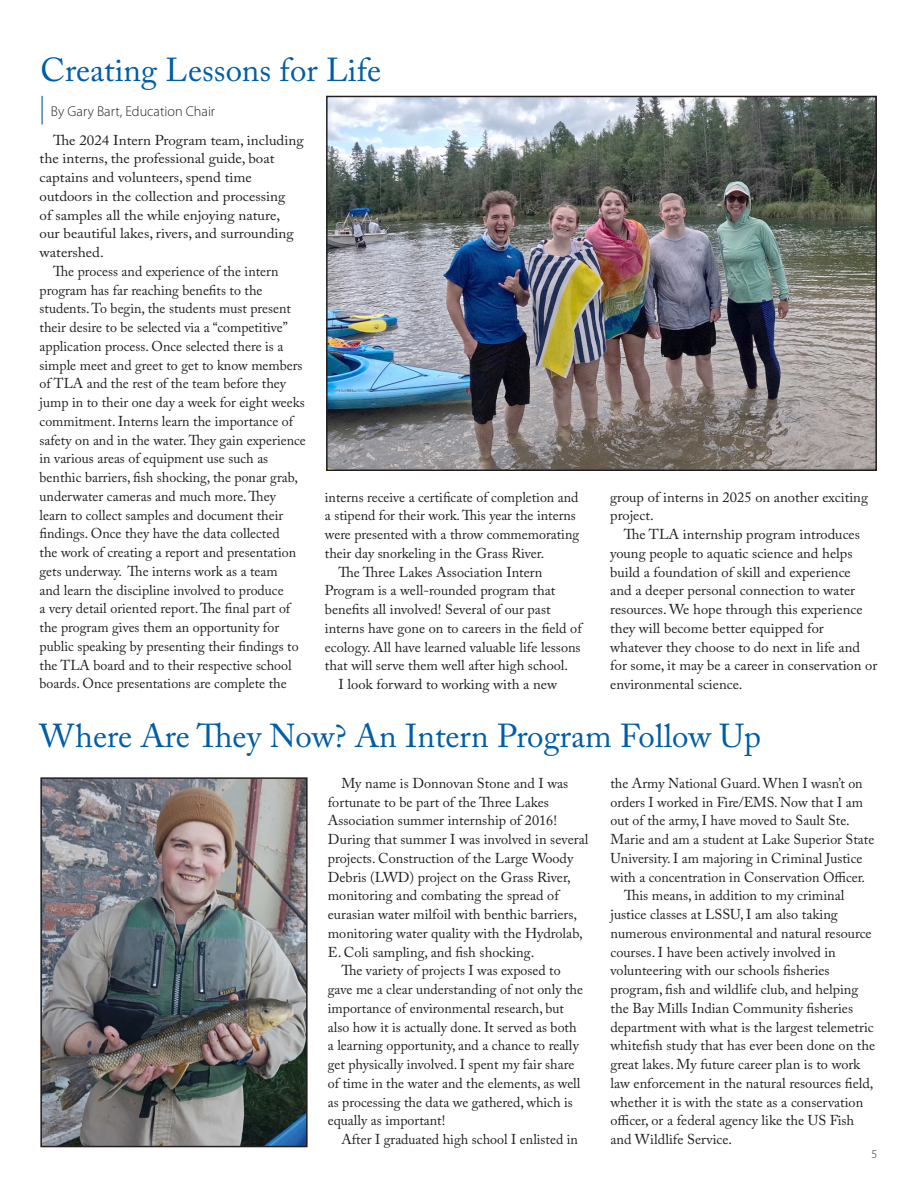
<style>
.page{position:relative;width:918px;height:1188px;background:#fff}
.page>*{position:absolute;margin:0;border:0;box-sizing:border-box;transform-origin:0 0}
.HEADLINE_22pt_BLUE{font:33px "Adobe Caslon Pro";color:#015da6}
.Body_Text{font:14.25px/18.8px "Adobe Caslon Pro";color:#231f20}
.Body_Text-2{font:14.25px/18.8px "Adobe Caslon Pro";color:#231f20;scale:1.05 1}
.Byline{font:300 14.25px "Myriad Pro";color:#231f20}
.t1{font:300 12px "Myriad Pro";color:#231f20}
</style>
<div class="page">
<img style="left:329px;top:99px;width:545px;height:369px">
<div style="left:326px;top:96px;width:551px;height:375px;border:2px solid #231f20"></div>
<img style="left:43px;top:780px;width:262px;height:364px">
<div style="left:40px;top:777px;width:268px;height:370px;border:2px solid #231f20"></div>
<hr style="left:41px;top:96px;width:2px;height:29px;background:#4a81bf">
<p class="HEADLINE_22pt_BLUE" style="left:40px;top:50px;width:342px">Creating Lessons for Life</p>
<p class="Byline" style="left:51px;top:102px;width:166px">By Gary Bart, Education Chair</p>
<p class="Body_Text-2" style="left:40px;top:130px;width:253px;text-indent:14px">The 2024 Intern Program team, including the interns, the professional guide, boat captains and volunteers, spend time outdoors in the collection and processing<br>of samples all the while enjoying nature, our beautiful lakes, rivers, and surrounding watershed.</p>
<p class="Body_Text" style="left:40px;top:262px;width:268px;text-indent:14px">The process and experience of the intern program has far reaching benefits to the students. To begin, the students must present their desire to be selected via a “competitive” application process. Once selected there is a simple meet and greet to get to know members of TLA and the rest of the team before they jump in to their one day a week for eight weeks commitment. Interns learn the importance of safety on and in the water. They gain experience in various areas of equipment use such as benthic barriers, fish shocking, the ponar grab, underwater cameras and much more. They learn to collect samples and document their findings. Once they have the data collected<br>the work of creating a report and presentation gets underway. The interns work as a team<br>and learn the discipline involved to produce<br>a very detail oriented report. The final part of the program gives them an opportunity for public speaking by presenting their findings to the TLA board and to their respective school boards. Once presentations are complete the</p>
<p class="Body_Text" style="left:325px;top:487px;width:256px">interns receive a certificate of completion and a stipend for their work. This year the interns were presented with a throw commemorating their day snorkeling in the Grass River.</p>
<p class="Body_Text" style="left:325px;top:562px;width:258px;text-indent:14px">The Three Lakes Association Intern Program is a well-rounded program that benefits all involved! Several of our past interns have gone on to careers in the field of ecology. All have learned valuable life lessons that will serve them well after high school.</p>
<p class="Body_Text" style="left:338px;top:675px;width:220px">I look forward to working with a new</p>
<p class="Body_Text" style="left:610px;top:487px;width:259px">group of interns in 2025 on another exciting project.</p>
<p class="Body_Text" style="left:610px;top:525px;width:269px;text-indent:14px">The TLA internship program introduces young people to aquatic science and helps build a foundation of skill and experience<br>and a deeper personal connection to water resources. We hope through this experience they will become better equipped for whatever they choose to do next in life and for some, it may be a career in conservation or environmental science.</p>
<p class="HEADLINE_22pt_BLUE" style="left:40px;top:716px;width:723px">Where Are They Now? An Intern Program Follow Up</p>
<p class="Body_Text" style="left:328px;top:774px;width:262px;text-indent:14px">My name is Donnovan Stone and I was fortunate to be part of the Three Lakes Association summer internship of 2016!<br>During that summer I was involved in several projects. Construction of the Large Woody Debris (LWD) project on the Grass River, monitoring and combating the spread of eurasian water milfoil with benthic barriers, monitoring water quality with the Hydrolab, E. Coli sampling, and fish shocking.</p>
<p class="Body_Text" style="left:328px;top:961px;width:257px;text-indent:14px">The variety of projects I was exposed to gave me a clear understanding of not only the importance of environmental research, but also how it is actually done. It served as both a learning opportunity, and a chance to really get physically involved. I spent my fair share of time in the water and the elements, as well as processing the data we gathered, which is equally as important!</p>
<p class="Body_Text" style="left:341px;top:1130px;width:238px">After I graduated high school I enlisted in</p>
<p class="Body_Text" style="left:610px;top:774px;width:265px">the Army National Guard. When I wasn’t on orders I worked in Fire/EMS. Now that I am out of the army, I have moved to Sault Ste.<br>Marie and am a student at Lake Superior State University. I am majoring in Criminal Justice with a concentration in Conservation Officer.</p>
<p class="Body_Text" style="left:610px;top:886px;width:266px;text-indent:14px">This means, in addition to my criminal justice classes at LSSU, I am also taking numerous environmental and natural resource courses. I have been actively involved in volunteering with our schools fisheries program, fish and wildlife club, and helping the Bay Mills Indian Community fisheries department with what is the largest telemetric whitefish study that has ever been done on the great lakes. My future career plan is to work law enforcement in the natural resources field, whether it is with the state as a conservation officer, or a federal agency like the US Fish and Wildlife Service.</p>
<p class="t1" style="left:872px;top:1146px;width:7px">5</p>
</div>
